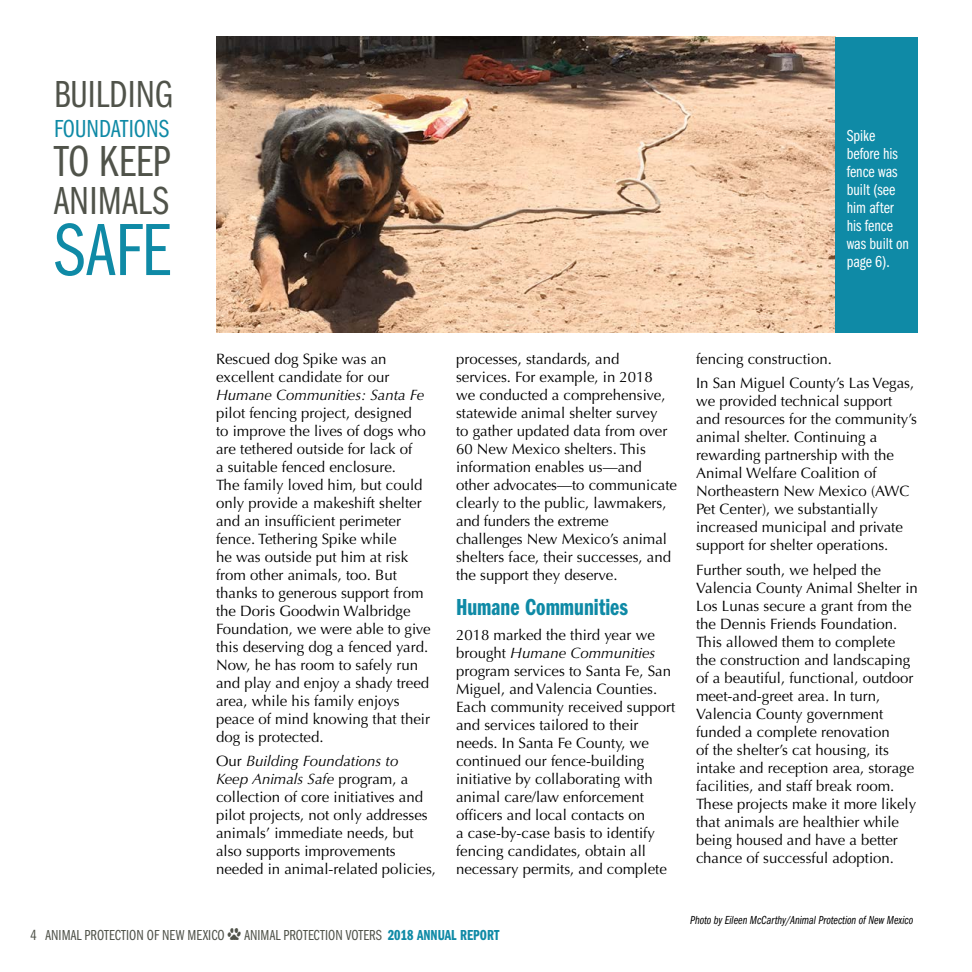
<style>
.page{position:relative;width:972px;height:972px;background:#fff}
.page>*{position:absolute;margin:0;border:0;box-sizing:border-box;transform-origin:0 0}
.t1{font:76.5px "Franklin Gothic URW Com Boo";color:#0f8aa6}
.t2{font:45px "Franklin Gothic URW Com Boo";color:#50534a}
.t3{font:40.5px "Franklin Gothic URW Com Boo";letter-spacing:.005em;color:#50534a}
.t4{font:39px "Franklin Gothic URW Com Boo";color:#50534a}
.t5{font:25.5px "Franklin Gothic URW Com Boo";color:#0f8aa6}
.t6{font:24px "Franklin Gothic URW Com Dem";color:#0f8aa6}
.t7{font:16.5px/18px "Franklin Gothic URW Com Boo";color:#fff}
.t8{font:15px/18px "Optima";color:#000}
.t9{font:15px "Franklin Gothic URW Com Boo";color:#50534a}
.t10{font:italic 15px "Optima";color:#000}
.t11{font:12px "Franklin Gothic URW Com Boo Ita";color:#000}
.s1{font-style:italic}
.s2{font-family:"Animal Tracks"}
.s3{font-family:"Franklin Gothic URW Com Dem";color:#0f8aa6}
</style>
<div class="page">
<img style="left:216px;top:37px;width:620px;height:295px">
<div style="left:836px;top:37px;width:82px;height:296px;background:#0f8aa6"></div>
<h3 class="t4" style="left:54px;top:68px;width:120px">BUILDING</h3>
<h3 class="t5" style="left:54px;top:111px;width:117px">FOUNDATIONS</h3>
<h2 class="t2" style="left:54px;top:131px;width:118px">TO KEEP</h2>
<h3 class="t3" style="left:54px;top:173px;width:117px">ANIMALS</h3>
<h1 class="t1" style="left:54px;top:198px;width:118px">SAFE</h1>
<p class="t7" style="left:847px;top:125px;width:64px">Spike before his fence was built (see him after his fence was built on page 6).</p>
<p class="t8" style="left:216px;top:350px;width:175px">Rescued dog Spike was an excellent candidate for our</p>
<p class="t10" style="left:216px;top:386px;width:210px">Humane Communities: Santa Fe</p>
<p class="t8" style="left:216px;top:404px;width:216px">pilot fencing project, designed<br>to improve the lives of dogs who are tethered outside for lack of<br>a suitable fenced enclosure.<br>The family loved him, but could only provide a makeshift shelter and an insufficient perimeter fence. Tethering Spike while<br>he was outside put him at risk from other animals, too. But thanks to generous support from the Doris Goodwin Walbridge<br>Foundation, we were able to give this deserving dog a fenced yard.<br>Now, he has room to safely run and play and enjoy a shady treed area, while his family enjoys peace of mind knowing that their dog is protected.</p>
<p class="t8" style="left:216px;top:753px;width:222px">Our <span class="s1">Building Foundations to<br>Keep Animals Safe</span> program, a collection of core initiatives and pilot projects, not only addresses animals’ immediate needs, but also supports improvements needed in animal-related policies,</p>
<p class="t8" style="left:456px;top:350px;width:223px">processes, standards, and services. For example, in 2018<br>we conducted a comprehensive, statewide animal shelter survey<br>to gather updated data from over<br>60 New Mexico shelters. This information enables us—and other advocates—to communicate clearly to the public, lawmakers, and funders the extreme challenges New Mexico’s animal shelters face, their successes, and the support they deserve.</p>
<h3 class="t6" style="left:456px;top:591px;width:174px">Humane Communities</h3>
<p class="t8" style="left:456px;top:626px;width:221px">2018 marked the third year we brought <span class="s1">Humane Communities </span>program services to Santa Fe, San<br>Miguel, and Valencia Counties.<br>Each community received support and services tailored to their needs. In Santa Fe County, we continued our fence-building initiative by collaborating with animal care/law enforcement officers and local contacts on<br>a case-by-case basis to identify fencing candidates, obtain all necessary permits, and complete</p>
<p class="t8" style="left:696px;top:346px;width:220px;line-height:24.8px">fencing construction.<br>In San Miguel County’s Las Vegas,</p>
<p class="t8" style="left:696px;top:393px;width:223px">we provided technical support and resources for the community’s animal shelter. Continuing a rewarding partnership with the<br>Animal Welfare Coalition of<br>Northeastern New Mexico (AWC<br>Pet Center), we substantially increased municipal and private support for shelter operations.</p>
<p class="t8" style="left:696px;top:561px;width:223px">Further south, we helped the<br>Valencia County Animal Shelter in<br>Los Lunas secure a grant from the the Dennis Friends Foundation.<br>This allowed them to complete the construction and landscaping of a beautiful, functional, outdoor meet-and-greet area. In turn,<br>Valencia County government funded a complete renovation<br>of the shelter’s cat housing, its intake and reception area, storage facilities, and staff break room.<br>These projects make it more likely that animals are healthier while being housed and have a better chance of successful adoption.</p>
<p class="t9" style="left:30px;top:925px;width:471px">4 ANIMAL PROTECTION OF NEW MEXICO <span class="s2">D</span> ANIMAL PROTECTION VOTERS <span class="s3">2018 ANNUAL REPORT</span></p>
<p class="t11" style="left:690px;top:913px;width:225px">Photo by Eileen McCarthy/Animal Protection of New Mexico</p>
</div>
